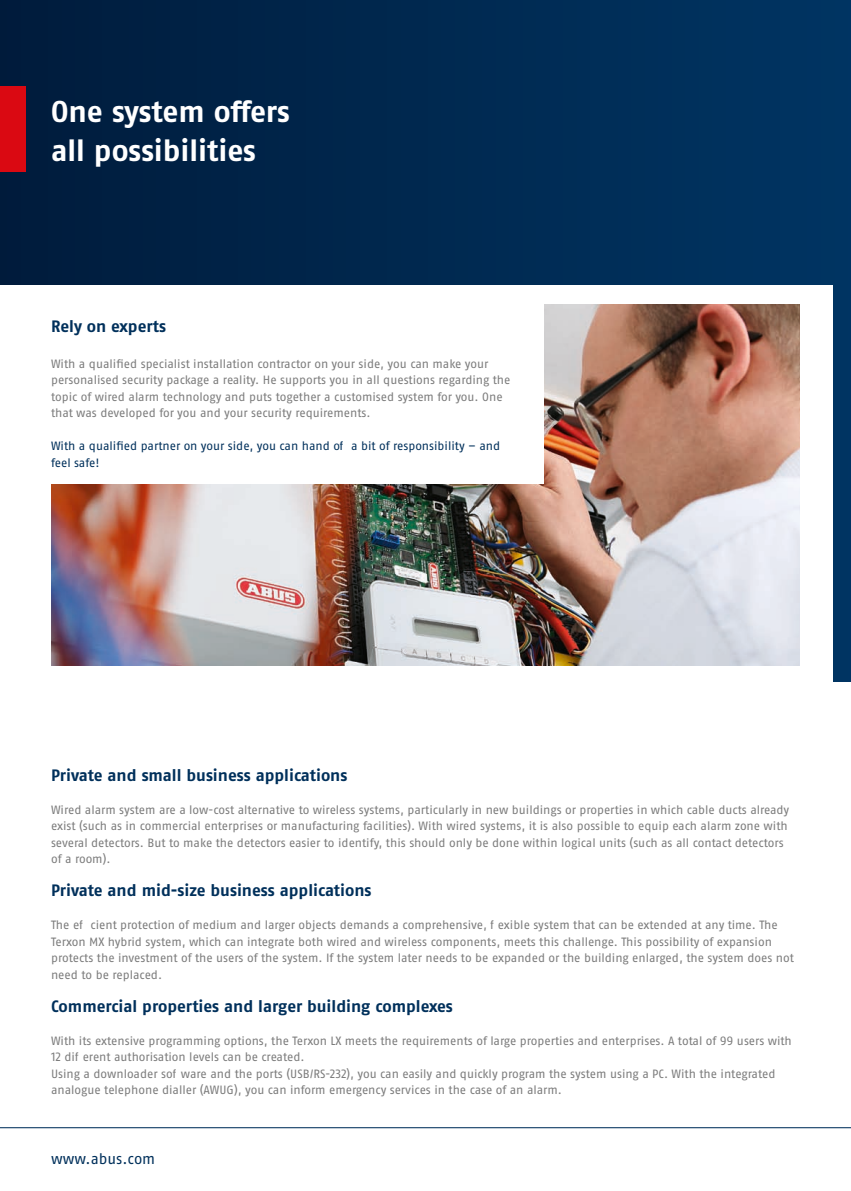
<style>
.page{position:relative;width:851px;height:1191px;background:#fff}
.page>*{position:absolute;margin:0;border:0;box-sizing:border-box;transform-origin:0 0}
.t1{font:700 30px/39px "ABUS Fago Pro";color:#fff}
.t2{font:700 16.5px "ABUS Fago Pro";color:#00305b}
.t3{font:15px "ABUS Fago Pro";color:#00305b}
.t4{font:12px/16.5px "ABUS Fago Pro";color:#7c7c7c}
.t5{font:12px/16.5px "ABUS Fago Pro";color:#00305b}
</style>
<div class="page">
<hr style="left:0;top:1127px;width:850px;height:1px;background:#00305b">
<div style="left:0;top:0;width:850px;height:681px;background:linear-gradient(to right,#001b3b,#013664)"></div>
<div style="left:0;top:87px;width:26px;height:85px;background:#da0912"></div>
<div style="left:0;top:285px;width:832px;height:429px;background:#fff"></div>
<img style="left:51px;top:305px;width:748px;height:360px">
<div style="left:30px;top:302px;width:513px;height:181px;background:#fff"></div>
<h1 class="t1" style="left:51px;top:92px;width:240px">One system offers all possibilities</h1>
<h2 class="t2" style="left:51px;top:316px;width:117px">Rely on experts</h2>
<p class="t4" style="left:51px;top:355px;width:461px">With a qualified specialist installation contractor on your side, you can make your personalised security package a reality. He supports you in all questions regarding the topic of wired alarm technology and puts together a customised system for you. One that was developed for you and your security requirements.</p>
<p class="t5" style="left:51px;top:438px;width:450px">With a qualified partner on your side, you can hand off a bit of responsibility – and feel safe!</p>
<h2 class="t2" style="left:51px;top:765px;width:298px">Private and small business applications</h2>
<p class="t4" style="left:51px;top:801px;width:739px">Wired alarm system are a low-cost alternative to wireless systems, particularly in new buildings or properties in which cable ducts already exist (such as in commercial enterprises or manufacturing facilities). With wired systems, it is also possible to equip each alarm zone with several detectors. But to make the detectors easier to identify, this should only be done within logical units (such as all contact detectors of a room).</p>
<h2 class="t2" style="left:51px;top:880px;width:322px">Private and mid-size business applications</h2>
<p class="t4" style="left:51px;top:916px;width:744px">The efficient protection of medium and larger objects demands a comprehensive, flexible system that can be extended at any time. The Terxon MX hybrid system, which can integrate both wired and wireless components, meets this challenge. This possibility of expansion protects the investment of the users of the system. If the system later needs to be expanded or the building enlarged, the system does not need to be replaced.</p>
<h2 class="t2" style="left:51px;top:996px;width:403px">Commercial properties and larger building complexes</h2>
<p class="t4" style="left:51px;top:1032px;width:742px">With its extensive programming options, the Terxon LX meets the requirements of large properties and enterprises. A total of 99 users with 12 different authorisation levels can be created.<br>Using a downloader software and the ports (USB/RS-232), you can easily and quickly program the system using a PC. With the integrated analogue telephone dialler (AWUG), you can inform emergency services in the case of an alarm.</p>
<p class="t3" style="left:51px;top:1150px;width:106px">www.abus.com</p>
</div>
